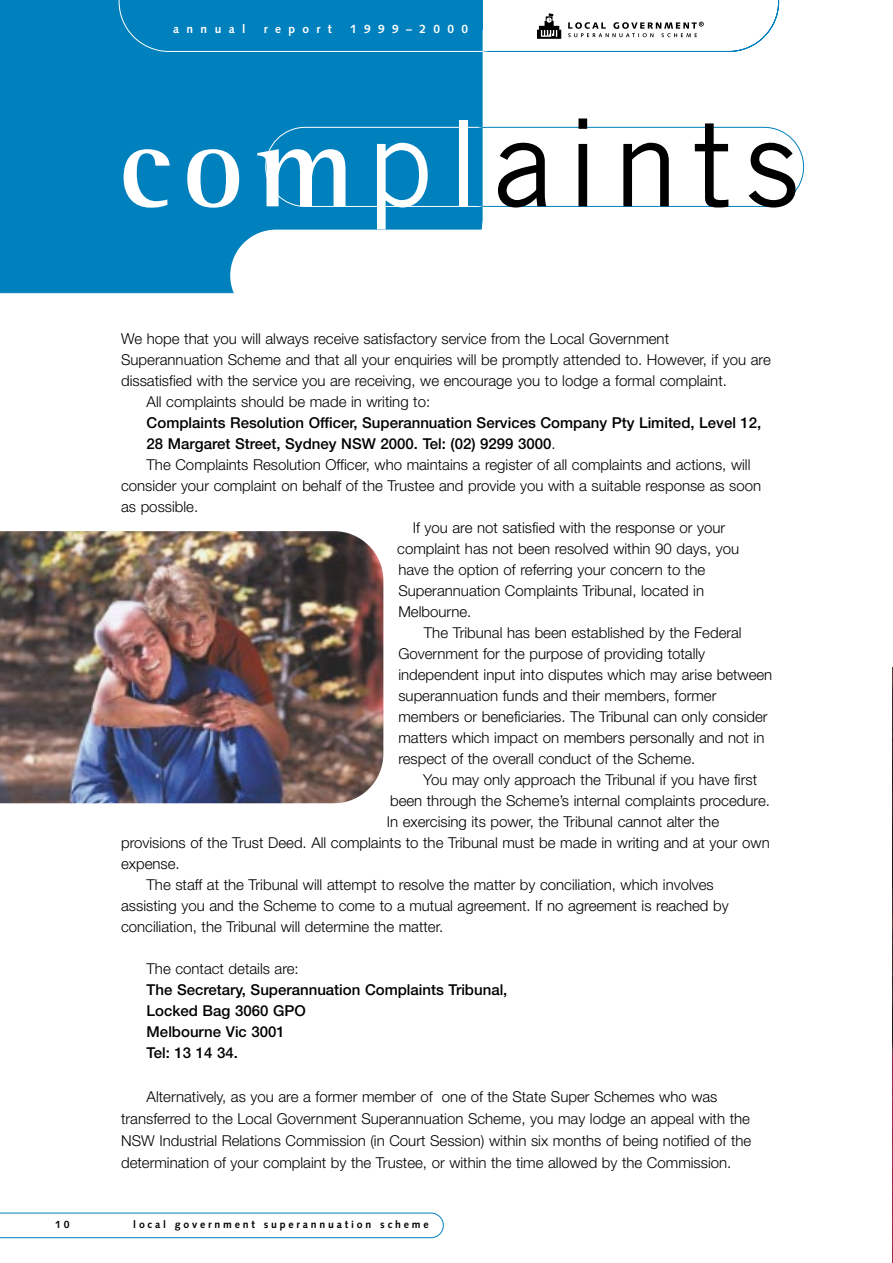
<style>
.page{position:relative;width:893px;height:1263px;background:#fff}
.page>*{position:absolute;margin:0;border:0;box-sizing:border-box;transform-origin:0 0}
.t1{font:120px "Trade Gothic";letter-spacing:.11em;color:#000}
.t2{font:300 15px/22px "Helvetica Neue";color:#000}
.t3{font:500 15px/21px "Helvetica Neue";color:#000}
.t4{font:700 12px "Syntax";letter-spacing:.61em;color:#fff}
.t5{font:700 10.5px "Syntax";letter-spacing:.265em;color:#000}
.s1{font-family:"Rotis Semi Serif";font-weight:700;color:#fff}
.s2{color:#fff}
.s3{font-weight:300}
</style>
<div class="page">
<svg style="left:0;top:1213px;width:443px;height:25px"></svg>
<div style="left:0;top:29px;width:482px;height:264px;background:#0080bd"></div>
<div style="left:265px;top:127px;width:252px;height:80px;border:1px solid #fff;border-radius:40px"></div>
<div style="left:447px;top:127px;width:357px;height:80px;border:1px solid #0080bd;border-radius:40px"></div>
<div style="left:0;top:0;width:482px;height:29px;background:#0080bd"></div>
<svg style="left:119px;top:0;width:660px;height:52px"></svg>
<div style="left:230px;top:230px;width:391px;height:91px;background:#fff;border-radius:46px"></div>
<img style="left:0;top:531px;width:383px;height:272px">
<img style="left:892px;top:667px;width:1px;height:596px">
<p class="t4" style="left:173px;top:24px;width:74px">annual</p>
<p class="t4" style="left:264px;top:24px;width:70px">report</p>
<p class="t4" style="left:350px;top:24px;width:120px">1999–2000</p>
<h1 class="t1" style="left:119px;top:120px;width:681px"><span class="s1">com</span><span class="s2">pl</span>aints</h1>
<p class="t2" style="left:121px;top:329px;width:549px">We hope that you will always receive satisfactory service from the Local Government</p>
<p class="t2" style="left:121px;top:350px;width:651px">Superannuation Scheme and that all your enquiries will be promptly attended to. However, if you are</p>
<p class="t2" style="left:121px;top:371px;width:607px">dissatisfied with the service you are receiving, we encourage you to lodge a formal complaint.</p>
<p class="t2" style="left:147px;top:392px;width:285px">All complaints should be made in writing to:</p>
<p class="t3" style="left:147px;top:413px;width:616px">Complaints Resolution Officer, Superannuation Services Company Pty Limited, Level 12,</p>
<p class="t3" style="left:147px;top:434px;width:410px">28 Margaret Street, Sydney NSW 2000. Tel: (02) 9299 3000<span class="s3">.</span></p>
<p class="t2" style="left:147px;top:455px;width:605px">The Complaints Resolution Officer, who maintains a register of all complaints and actions, will</p>
<p class="t2" style="left:121px;top:476px;width:641px">consider your complaint on behalf of the Trustee and provide you with a suitable response as soon</p>
<p class="t2" style="left:121px;top:497px;width:79px">as possible.</p>
<p class="t2" style="left:413px;top:518px;width:314px">If you are not satisfied with the response or your</p>
<p class="t2" style="left:397px;top:539px;width:343px">complaint has not been resolved within 90 days, you</p>
<p class="t2" style="left:398px;top:560px;width:308px">have the option of referring your concern to the</p>
<p class="t2" style="left:398px;top:581px;width:307px">Superannuation Complaints Tribunal, located in</p>
<p class="t2" style="left:398px;top:602px;width:75px">Melbourne.</p>
<p class="t2" style="left:424px;top:623px;width:319px">The Tribunal has been established by the Federal</p>
<p class="t2" style="left:398px;top:644px;width:308px">Government for the purpose of providing totally</p>
<p class="t2" style="left:398px;top:665px;width:375px">independent input into disputes which may arise between</p>
<p class="t2" style="left:398px;top:686px;width:319px">superannuation funds and their members, former</p>
<p class="t2" style="left:398px;top:707px;width:371px">members or beneficiaries. The Tribunal can only consider</p>
<p class="t2" style="left:398px;top:728px;width:367px">matters which impact on members personally and not in</p>
<p class="t2" style="left:398px;top:749px;width:298px">respect of the overall conduct of the Scheme.</p>
<p class="t2" style="left:423px;top:770px;width:335px">You may only approach the Tribunal if you have first</p>
<p class="t2" style="left:390px;top:791px;width:381px">been through the Scheme’s internal complaints procedure.</p>
<p class="t2" style="left:386px;top:812px;width:334px">In exercising its power, the Tribunal cannot alter the</p>
<p class="t2" style="left:121px;top:833px;width:650px">provisions of the Trust Deed. All complaints to the Tribunal must be made in writing and at your own</p>
<p class="t2" style="left:121px;top:854px;width:60px">expense.</p>
<p class="t2" style="left:147px;top:875px;width:568px">The staff at the Tribunal will attempt to resolve the matter by conciliation, which involves</p>
<p class="t2" style="left:121px;top:896px;width:609px">assisting you and the Scheme to come to a mutual agreement. If no agreement is reached by</p>
<p class="t2" style="left:121px;top:917px;width:323px">conciliation, the Tribunal will determine the matter.</p>
<p class="t2" style="left:147px;top:959px;width:154px">The contact details are:</p>
<p class="t3" style="left:147px;top:980px;width:362px">The Secretary, Superannuation Complaints Tribunal,<br>Locked Bag 3060 GPO<br>Melbourne Vic 3001<br>Tel: 13 14 34.</p>
<p class="t2" style="left:121px;top:1087px;width:631px;text-indent:26px">Alternatively, as you are a former member of one of the State Super Schemes who was transferred to the Local Government Superannuation Scheme, you may lodge an appeal with the NSW Industrial Relations Commission (in Court Session) within six months of being notified of the determination of your complaint by the Trustee, or within the time allowed by the Commission.</p>
<p class="t5" style="left:55px;top:1220px;width:16px">1 0</p>
<p class="t5" style="left:133px;top:1220px;width:297px">local government superannuation scheme</p>
</div>
